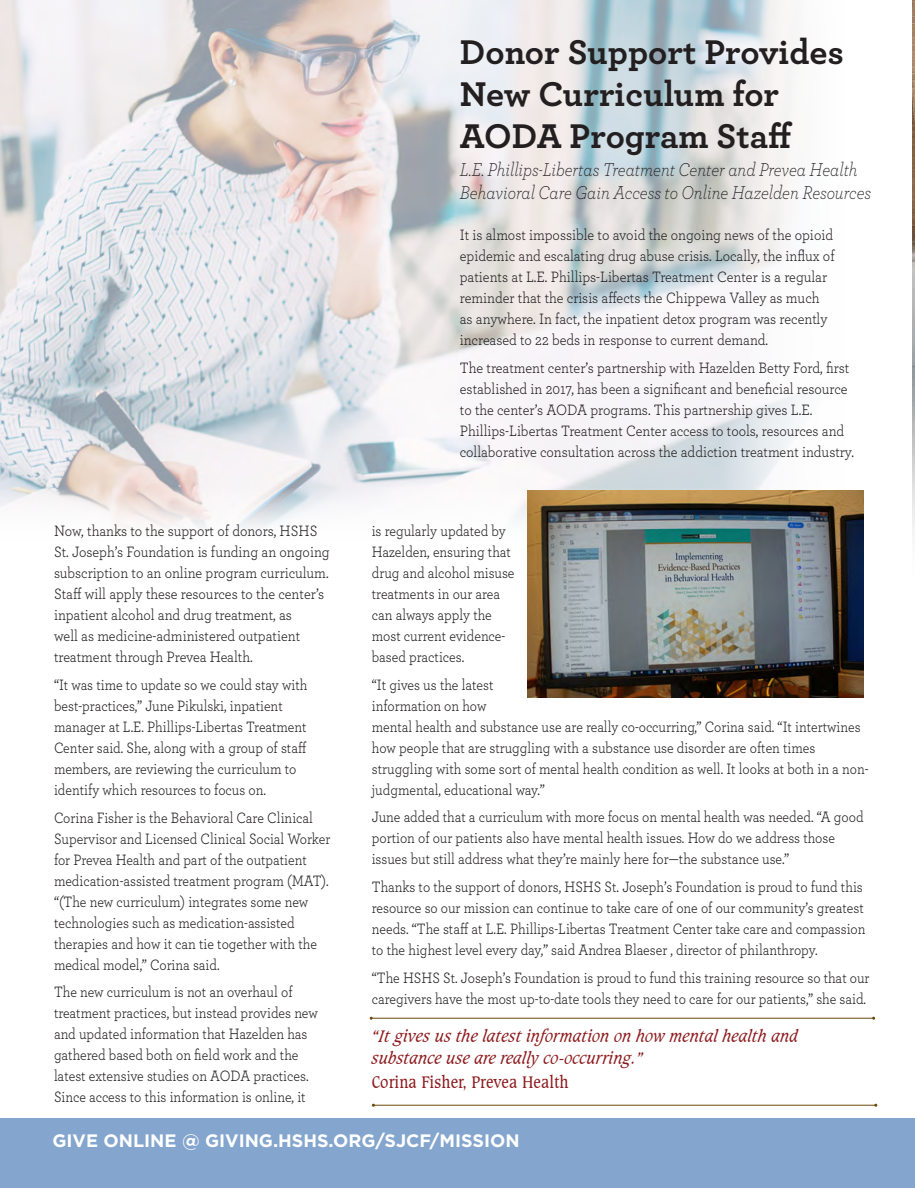
<style>
.page{position:relative;width:915px;height:1188px;background:#fff}
.page>*{position:absolute;margin:0;border:0;box-sizing:border-box;transform-origin:0 0}
.t1{font:700 36px/42px "Archer";color:#231f20}
.t2{font:italic 300 19.5px/23.4px "Archer";color:#231f20;scale:.87 1}
.t3{font:italic 18px/21.6px "Caxton BT";color:#8d1a1d;scale:.89 1}
.t4{font:700 18px "Gotham";color:#fff}
.t5{font:18px "Caxton BT";color:#8d1a1d;scale:.89 1}
.t6{font:15.75px/21px "Archer";color:#231f20;scale:.88 1}
.t7{font:15.75px/21px "Archer";color:#231f20;scale:.9 1}
</style>
<div class="page">
<img style="left:912px;top:0;width:3px;height:535px">
<img style="left:0;top:0;width:801px;height:529px">
<hr style="left:371px;top:1018px;width:503px;height:1px;background:#6a480a">
<hr style="left:373px;top:1105px;width:503px;height:1px;background:#6a480a">
<img style="left:527px;top:490px;width:337px;height:208px">
<div style="left:0;top:1118px;width:915px;height:70px;background:#84a5cd"></div>
<p class="t1" style="left:460px;top:28px;width:386px">Donor Support Provides<br>New Curriculum for<br>AODA Program Staff</p>
<p class="t2" style="left:460px;top:157px;width:474px">L.E. Phillips-Libertas Treatment Center and Prevea Health<br>Behavioral Care Gain Access to Online Hazelden Resources</p>
<p class="t7" style="left:54px;top:520px;width:308px">Now, thanks to the support of donors, HSHS St. Joseph’s Foundation is funding an ongoing subscription to an online program curriculum.<br>Staff will apply these resources to the center’s inpatient alcohol and drug treatment, as<br>well as medicine-administered outpatient treatment through Prevea Health.</p>
<p class="t6" style="left:54px;top:673px;width:290px">“It was time to update so we could stay with best-practices,” June Pikulski, inpatient manager at L.E. Phillips-Libertas Treatment Center said. She, along with a group of staff members, are reviewing the curriculum to identify which resources to focus on.</p>
<p class="t6" style="left:54px;top:806px;width:316px">Corina Fisher is the Behavioral Care Clinical Supervisor and Licensed Clinical Social Worker for Prevea Health and part of the outpatient medication-assisted treatment program (MAT). “(The new curriculum) integrates some new technologies such as medication-assisted therapies and how it can tie together with the medical model,” Corina said.</p>
<p class="t6" style="left:54px;top:981px;width:301px">The new curriculum is not an overhaul of treatment practices, but instead provides new and updated information that Hazelden has gathered based both on field work and the latest extensive studies on AODA practices.<br>Since access to this information is online, it</p>
<p class="t7" style="left:460px;top:224px;width:418px">It is almost impossible to avoid the ongoing news of the opioid epidemic and escalating drug abuse crisis. Locally, the influx of patients at L.E. Phillips-Libertas Treatment Center is a regular reminder that the crisis affects the Chippewa Valley as much as anywhere. In fact, the inpatient detox program was recently increased to 22 beds in response to current demand.</p>
<p class="t7" style="left:460px;top:357px;width:439px">The treatment center’s partnership with Hazelden Betty Ford, first established in 2017, has been a significant and beneficial resource to the center’s AODA programs. This partnership gives L.E.<br>Phillips-Libertas Treatment Center access to tools, resources and collaborative consultation across the addiction treatment industry.</p>
<p class="t6" style="left:372px;top:520px;width:164px">is regularly updated by<br>Hazelden, ensuring that drug and alcohol misuse treatments in our area can always apply the most current evidence&shy;based practices.</p>
<p class="t6" style="left:372px;top:673px;width:566px">“It gives us the latest<br>information on how<br>mental health and substance use are really co-occurring,” Corina said. “It intertwines how people that are struggling with a substance use disorder are often times struggling with some sort of mental health condition as well. It looks at both in a non&shy;judgmental, educational way.”</p>
<p class="t6" style="left:372px;top:806px;width:560px">June added that a curriculum with more focus on mental health was needed. “A good portion of our patients also have mental health issues. How do we address those issues but still address what they’re mainly here for—the substance use.”</p>
<p class="t6" style="left:372px;top:876px;width:563px">Thanks to the support of donors, HSHS St. Joseph’s Foundation is proud to fund this resource so our mission can continue to take care of one of our community’s greatest needs. “The staff at L.E. Phillips-Libertas Treatment Center take care and compassion to the highest level every day,” said Andrea Blaeser , director of philanthropy.</p>
<p class="t6" style="left:372px;top:966px;width:567px">“The HSHS St. Joseph’s Foundation is proud to fund this training resource so that our caregivers have the most up-to-date tools they need to care for our patients,” she said.</p>
<p class="t3" style="left:372px;top:1025px;width:481px">“It gives us the latest information on how mental health and substance use are really co-occurring.”</p>
<p class="t5" style="left:372px;top:1071px;width:223px">Corina Fisher, Prevea Health</p>
<p class="t4" style="left:52px;top:1129px;width:469px">GIVE ONLINE @ GIVING.HSHS.ORG/SJCF/MISSION</p>
</div>
